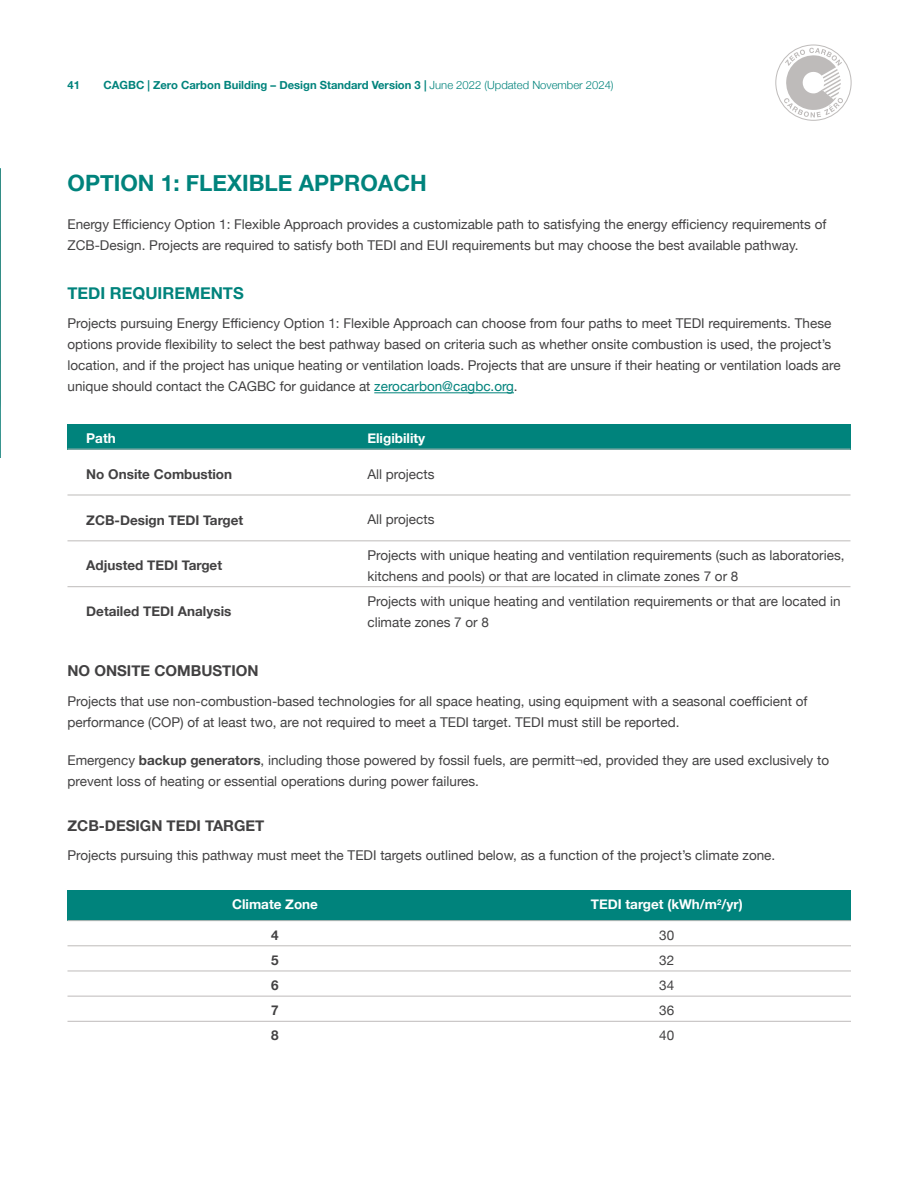
<style>
.page{position:relative;width:918px;height:1188px;background:#fff}
.page>*{position:absolute;margin:0;border:0;box-sizing:border-box;transform-origin:0 0}
.t1{font:700 22.5px "Helvetica Neue";color:#00837c}
.t2{font:700 16.5px "Helvetica Neue";color:#00837c}
.t3{font:700 15px "Helvetica Neue";color:#424142}
.t4{font:13.5px/21px "Helvetica Neue";color:#424142}
.t5{font:700 13.5px "Helvetica Neue";color:#424142}
.t6{font:700 13.5px "Helvetica Neue";color:#fff}
.t7{font:700 11.25px "Helvetica Neue";color:#00837c}
.s1{font-weight:300}
.s2{color:#00837c}
.s3{font-weight:700}
</style>
<div class="page">
<svg style="left:774px;top:43px;width:79px;height:79px"></svg>
<div style="left:775px;top:45px;width:77px;height:76px;border:1px solid #bebbba;border-radius:50%"></div>
<svg style="left:784px;top:48px;width:59px;height:70px"></svg>
<hr style="left:0;top:169px;width:1px;height:289px;background:#2d9a94">
<hr style="left:374px;top:392px;width:140px;height:1px;background:#00837c">
<div style="left:68px;top:424px;width:293px;height:25px;background:#00837c"></div>
<div style="left:361px;top:424px;width:490px;height:25px;background:#00837c"></div>
<hr style="left:68px;top:449px;width:783px;height:1px;background:#bebbba">
<hr style="left:68px;top:495px;width:783px;height:1px;background:#bebbba">
<hr style="left:68px;top:541px;width:783px;height:1px;background:#bebbba">
<hr style="left:68px;top:586px;width:783px;height:1px;background:#bebbba">
<div style="left:68px;top:890px;width:415px;height:31px;background:#00837c"></div>
<div style="left:483px;top:890px;width:368px;height:31px;background:#00837c"></div>
<hr style="left:68px;top:920px;width:783px;height:1px;background:#bebbba">
<hr style="left:68px;top:946px;width:783px;height:1px;background:#bebbba">
<hr style="left:68px;top:971px;width:783px;height:1px;background:#bebbba">
<hr style="left:68px;top:996px;width:783px;height:1px;background:#bebbba">
<hr style="left:68px;top:1021px;width:783px;height:1px;background:#bebbba">
<p class="t7" style="left:68px;top:80px;width:14px">41</p>
<p class="t7" style="left:104px;top:80px;width:512px">CAGBC | Zero Carbon Building – Design Standard Version 3 | <span class="s1">June 2022 (Updated November 2024)</span></p>
<h3 class="t1" style="left:68px;top:173px;width:361px">OPTION 1: FLEXIBLE APPROACH</h3>
<p class="t4" style="left:68px;top:214px;width:760px">Energy Efficiency Option 1: Flexible Approach provides a customizable path to satisfying the energy efficiency requirements of<br>ZCB-Design. Projects are required to satisfy both TEDI and EUI requirements but may choose the best available pathway.</p>
<h4 class="t2" style="left:68px;top:286px;width:178px">TEDI REQUIREMENTS</h4>
<p class="t4" style="left:68px;top:314px;width:775px">Projects pursuing Energy Efficiency Option 1: Flexible Approach can choose from four paths to meet TEDI requirements. These options provide flexibility to select the best pathway based on criteria such as whether onsite combustion is used, the project’s location, and if the project has unique heating or ventilation loads. Projects that are unsure if their heating or ventilation loads are unique should contact the CAGBC for guidance at <span class="s2">zerocarbon@cagbc.org</span>.</p>
<p class="t6" style="left:86px;top:432px;width:31px">Path</p>
<p class="t6" style="left:367px;top:432px;width:59px">Eligibility</p>
<p class="t5" style="left:86px;top:468px;width:147px">No Onsite Combustion</p>
<p class="t4" style="left:367px;top:463px;width:69px">All projects</p>
<p class="t5" style="left:86px;top:514px;width:159px">ZCB-Design TEDI Target</p>
<p class="t4" style="left:367px;top:509px;width:69px">All projects</p>
<p class="t5" style="left:86px;top:559px;width:137px">Adjusted TEDI Target</p>
<p class="t4" style="left:367px;top:545px;width:479px">Projects with unique heating and ventilation requirements (such as laboratories, kitchens and pools) or that are located in climate zones 7 or 8</p>
<p class="t5" style="left:86px;top:605px;width:147px">Detailed TEDI Analysis</p>
<p class="t4" style="left:367px;top:590px;width:475px">Projects with unique heating and ventilation requirements or that are located in climate zones 7 or 8</p>
<h4 class="t3" style="left:68px;top:664px;width:193px">NO ONSITE COMBUSTION</h4>
<p class="t4" style="left:68px;top:691px;width:741px">Projects that use non-combustion-based technologies for all space heating, using equipment with a seasonal coefficient of performance (COP) of at least two, are not required to meet a TEDI target. TEDI must still be reported.</p>
<p class="t4" style="left:68px;top:750px;width:763px">Emergency <span class="s3">backup generators</span>, including those powered by fossil fuels, are permitt¬ed, provided they are used exclusively to prevent loss of heating or essential operations during power failures.</p>
<h4 class="t3" style="left:67px;top:818px;width:198px">ZCB-DESIGN TEDI TARGET</h4>
<p class="t4" style="left:67px;top:845px;width:709px">Projects pursuing this pathway must meet the TEDI targets outlined below, as a function of the project’s climate zone.</p>
<p class="t6" style="left:232px;top:898px;width:87px">Climate Zone</p>
<p class="t6" style="left:591px;top:898px;width:153px">TEDI target (kWh/m<sup>2</sup>/yr)</p>
<p class="t5" style="left:271px;top:929px;width:9px">4</p>
<p class="t4" style="left:659px;top:924px;width:17px">30</p>
<p class="t5" style="left:271px;top:954px;width:9px">5</p>
<p class="t4" style="left:659px;top:950px;width:17px">32</p>
<p class="t5" style="left:271px;top:979px;width:9px">6</p>
<p class="t4" style="left:659px;top:975px;width:17px">34</p>
<p class="t5" style="left:271px;top:1004px;width:9px">7</p>
<p class="t4" style="left:659px;top:1000px;width:17px">36</p>
<p class="t5" style="left:271px;top:1030px;width:9px">8</p>
<p class="t4" style="left:659px;top:1025px;width:17px">40</p>
</div>
